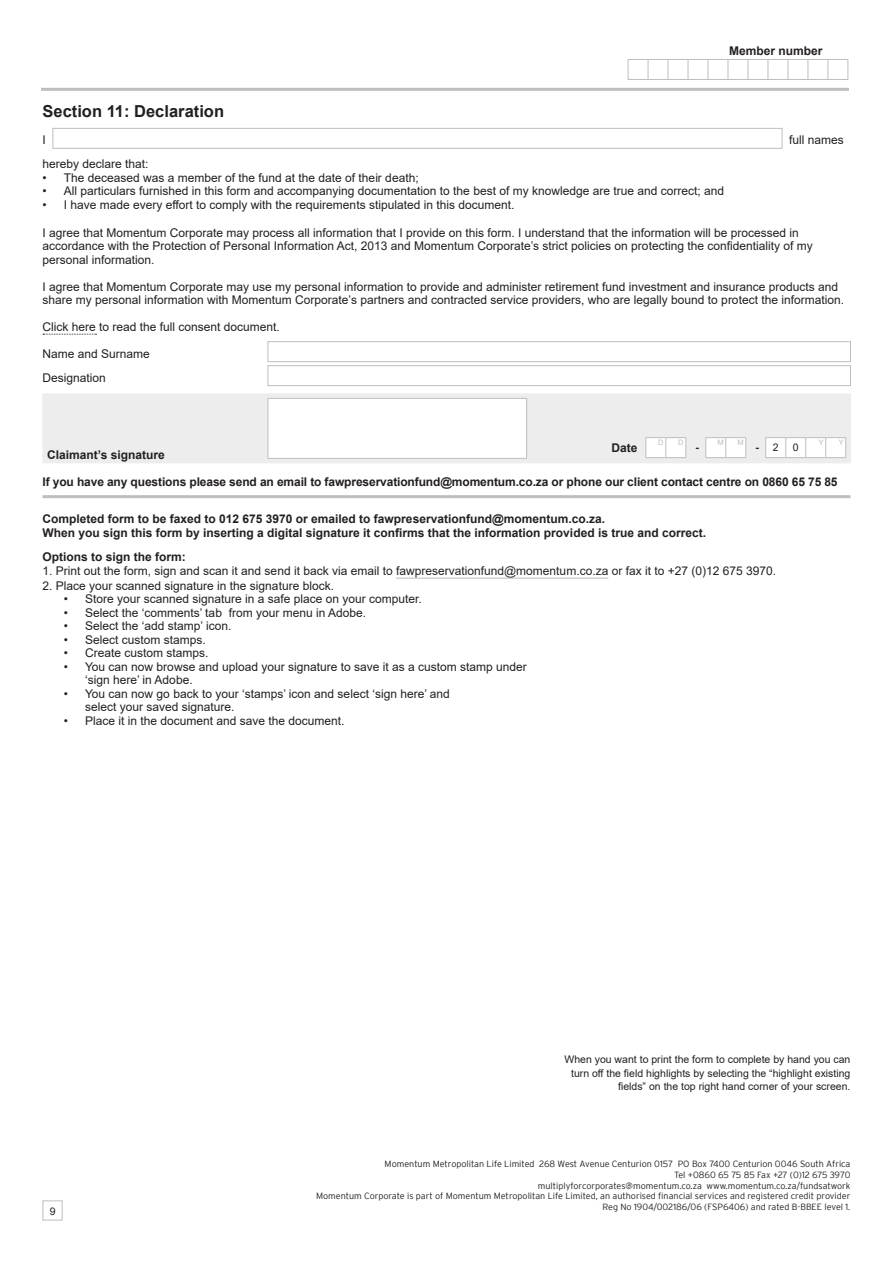
<style>
.page{position:relative;width:893px;height:1263px;background:#fff}
.page>*{position:absolute;margin:0;border:0;box-sizing:border-box;transform-origin:0 0}
.Section_heading{font:700 16.5px "Arial";color:#231f20}
.T_bullets_1{font:12px/13.5px "Arial";color:#231f20}
.body_copy{font:700 12px "Arial";color:#231f20}
.body_copy-2{font:12px "Arial";color:#231f20}
.T_numbers{font:700 12px "Arial";color:#231f20}
.T_numbers-2{font:10.5px/13.5px "Arial";color:#231f20;text-align:right}
.t1{font:700 10.5px "Arial";color:#231f20}
.Footer_2{font:300 9px "Interstate";color:#231f20}
.t2{font:7.5px "Arial";color:#bcbec0}
</style>
<div class="page">
<div style="left:43px;top:1200px;width:20px;height:20px;background:#fff;border:1px solid #bcbec0"></div>
<hr style="left:41px;top:88px;width:808px;height:3px;background:#bcbec0">
<svg style="left:628px;top:59px;width:220px;height:21px"></svg>
<svg style="left:43px;top:334px;width:53px;height:1px"></svg>
<hr style="left:396px;top:578px;width:212px;height:1px;background:#bcbec0">
<div style="left:53px;top:128px;width:729px;height:21px;border:1px solid #bcbec0"></div>
<div style="left:268px;top:341px;width:583px;height:21px;border:1px solid #bcbec0"></div>
<div style="left:268px;top:365px;width:583px;height:21px;border:1px solid #bcbec0"></div>
<div style="left:44px;top:394px;width:806px;height:68px;background:#ededee"></div>
<div style="left:268px;top:398px;width:259px;height:60px;background:#fff"></div>
<hr style="left:43px;top:393px;width:225px;height:1px;background:#ededee">
<hr style="left:43px;top:398px;width:1px;height:60px;background:#ededee">
<hr style="left:43px;top:462px;width:225px;height:1px;background:#ededee">
<hr style="left:268px;top:393px;width:259px;height:1px;background:#ededee">
<hr style="left:527px;top:393px;width:324px;height:1px;background:#ededee">
<hr style="left:527px;top:398px;width:324px;height:1px;background:#ededee">
<hr style="left:850px;top:399px;width:1px;height:59px;background:#ededee">
<hr style="left:527px;top:458px;width:324px;height:1px;background:#ededee">
<hr style="left:268px;top:462px;width:259px;height:1px;background:#ededee">
<hr style="left:527px;top:462px;width:324px;height:1px;background:#ededee">
<hr style="left:267px;top:398px;width:260px;height:1px;background:#bcbec0">
<hr style="left:267px;top:399px;width:1px;height:59px;background:#bcbec0">
<hr style="left:526px;top:399px;width:1px;height:59px;background:#bcbec0">
<hr style="left:267px;top:458px;width:260px;height:1px;background:#bcbec0">
<svg style="left:645px;top:437px;width:206px;height:25px"></svg>
<hr style="left:43px;top:495px;width:807px;height:3px;background:#bcbec0">
<p class="T_numbers" style="left:729px;top:42px;width:95px">Member number</p>
<p class="Section_heading" style="left:43px;top:100px;width:183px">Section 11: Declaration</p>
<p class="body_copy-2" style="left:43px;top:132px;width:5px">I</p>
<p class="body_copy-2" style="left:789px;top:132px;width:56px">full names</p>
<p class="body_copy-2" style="left:43px;top:156px;width:108px">hereby declare that:</p>
<p class="T_bullets_1" style="left:43px;top:171px;width:378px">• The deceased was a member of the fund at the date of their death;</p>
<p class="T_bullets_1" style="left:43px;top:184px;width:683px">• All particulars furnished in this form and accompanying documentation to the best of my knowledge are true and correct; and</p>
<p class="T_bullets_1" style="left:43px;top:198px;width:473px">• I have made every effort to comply with the requirements stipulated in this document.</p>
<p class="T_bullets_1" style="left:43px;top:226px;width:772px">I agree that Momentum Corporate may process all information that I provide on this form. I understand that the information will be processed in accordance with the Protection of Personal Information Act, 2013 and Momentum Corporate’s strict policies on protecting the confidentiality of my personal information.</p>
<p class="T_bullets_1" style="left:43px;top:280px;width:803px">I agree that Momentum Corporate may use my personal information to provide and administer retirement fund investment and insurance products and share my personal information with Momentum Corporate’s partners and contracted service providers, who are legally bound to protect the information.</p>
<p class="T_bullets_1" style="left:43px;top:320px;width:239px">Click here to read the full consent document.</p>
<p class="body_copy-2" style="left:43px;top:345px;width:109px">Name and Surname</p>
<p class="body_copy-2" style="left:43px;top:369px;width:65px">Designation</p>
<p class="t2" style="left:819px;top:437px;width:7px">Y</p>
<p class="t2" style="left:839px;top:437px;width:7px">Y</p>
<p class="body_copy" style="left:43px;top:473px;width:797px">If you have any questions please send an email to fawpreservationfund@momentum.co.za or phone our client contact centre on 0860 65 75 85</p>
<p class="body_copy" style="left:43px;top:510px;width:564px">Completed form to be faxed to 012 675 3970 or emailed to fawpreservationfund@momentum.co.za.</p>
<p class="body_copy" style="left:43px;top:525px;width:665px">When you sign this form by inserting a digital signature it confirms that the information provided is true and correct.</p>
<p class="body_copy" style="left:43px;top:548px;width:145px">Options to sign the form:</p>
<p class="T_bullets_1" style="left:43px;top:564px;width:735px">1. Print out the form, sign and scan it and send it back via email to fawpreservationfund@momentum.co.za or fax it to +27 (0)12 675 3970.</p>
<p class="T_bullets_1" style="left:43px;top:578px;width:293px">2. Place your scanned signature in the signature block.</p>
<p class="T_bullets_1" style="left:64px;top:592px;width:360px">• Store your scanned signature in a safe place on your computer.</p>
<p class="T_bullets_1" style="left:64px;top:605px;width:304px">• Select the ‘comments’ tab from your menu in Adobe.</p>
<p class="T_bullets_1" style="left:64px;top:619px;width:169px">• Select the ‘add stamp’ icon.</p>
<p class="T_bullets_1" style="left:64px;top:632px;width:143px">• Select custom stamps.</p>
<p class="T_bullets_1" style="left:64px;top:646px;width:146px">• Create custom stamps.</p>
<p class="T_bullets_1" style="left:85px;top:659px;width:443px;text-indent:-21px">• You can now browse and upload your signature to save it as a custom stamp under ‘sign here’ in Adobe.</p>
<p class="T_bullets_1" style="left:85px;top:686px;width:366px;text-indent:-21px">• You can now go back to your ‘stamps’ icon and select ‘sign here’ and select your saved signature.</p>
<p class="T_bullets_1" style="left:64px;top:713px;width:282px">• Place it in the document and save the document.</p>
<p class="t2" style="left:658px;top:437px;width:7px">D</p>
<p class="t2" style="left:678px;top:437px;width:7px">D</p>
<p class="t2" style="left:717px;top:437px;width:8px">M</p>
<p class="t2" style="left:737px;top:437px;width:8px">M</p>
<p class="body_copy" style="left:611px;top:439px;width:28px">Date</p>
<p class="t1" style="left:755px;top:440px;width:5px">-</p>
<p class="T_numbers-2" style="left:773px;top:441px;width:7px">2</p>
<p class="T_numbers-2" style="left:793px;top:441px;width:7px">0</p>
<p class="t1" style="left:695px;top:440px;width:5px">-</p>
<p class="body_copy" style="left:47px;top:446px;width:119px">Claimant’s signature</p>
<p class="T_numbers-2" style="left:50px;top:1204px;width:7px">9</p>
<p class="T_numbers-2" style="left:564px;top:1053px;width:287px">When you want to print the form to complete by hand you can turn off the field highlights by selecting the “highlight existing fields” on the top right hand corner of your screen.</p>
<p class="Footer_2" style="left:385px;top:1159px;width:467px">Momentum Metropolitan Life Limited 268 West Avenue Centurion 0157 PO Box 7400 Centurion 0046 South Africa</p>
<p class="Footer_2" style="left:674px;top:1169px;width:178px">Tel +0860 65 75 85 Fax +27 (0)12 675 3970</p>
<p class="Footer_2" style="left:538px;top:1180px;width:314px">multiplyforcorporates@momentum.co.za www.momentum.co.za/fundsatwork</p>
<p class="Footer_2" style="left:316px;top:1191px;width:536px">Momentum Corporate is part of Momentum Metropolitan Life Limited, an authorised financial services and registered credit provider</p>
<p class="Footer_2" style="left:602px;top:1202px;width:249px">Reg No 1904/002186/06 (FSP6406) and rated B-BBEE level 1.</p>
</div>
